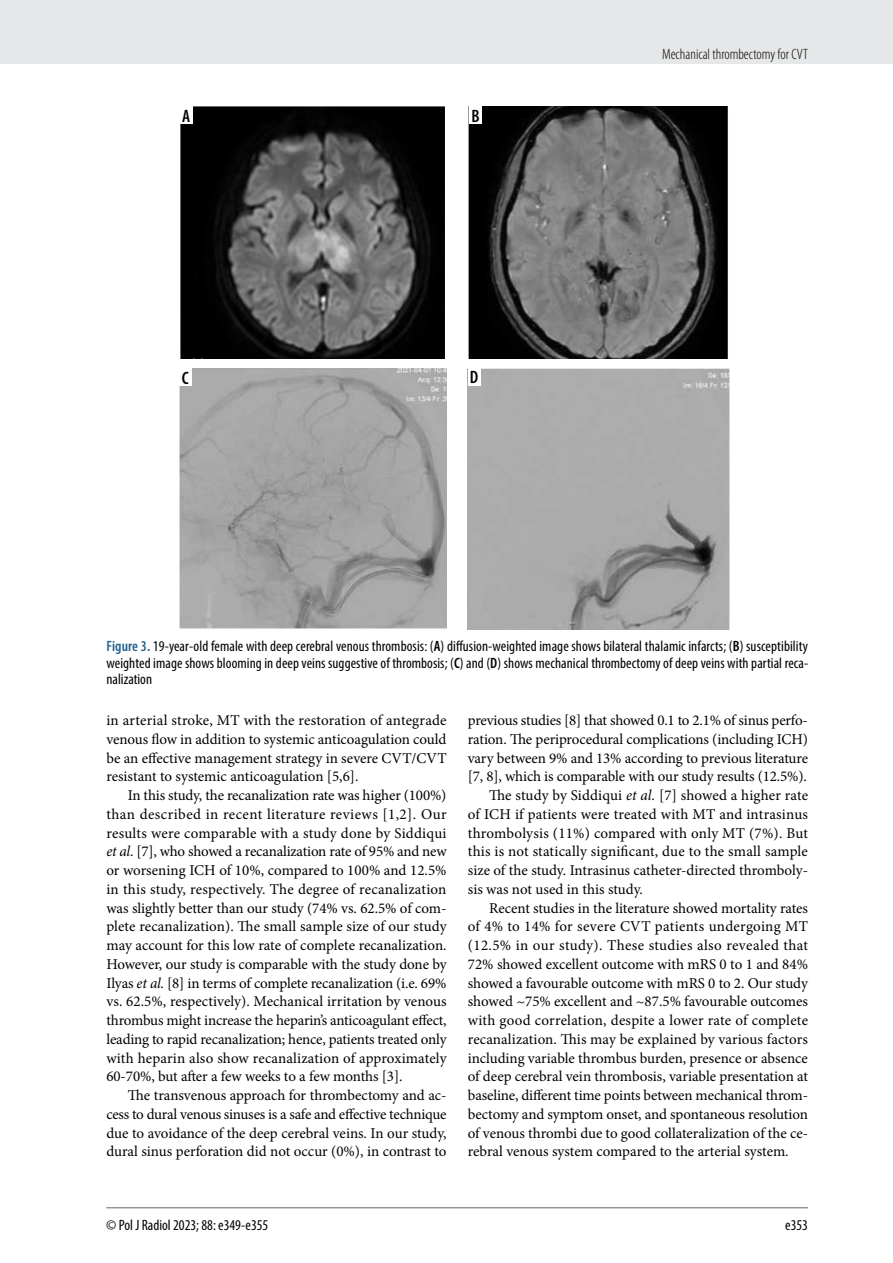
<style>
.page{position:relative;width:893px;height:1263px;background:#fff}
.page>*{position:absolute;margin:0;border:0;box-sizing:border-box;transform-origin:0 0}
.t1{font:600 condensed 18px "Myriad Pro";color:#000}
.t2{font:15px/18.8px "Minion Pro";color:#000;text-align:justify}
.t3{font:condensed 15px/16.5px "Myriad Pro";color:#000;text-align:justify}
.t4{font:15px "Minion Pro";letter-spacing:.025em;color:#000}
.t5{font:15px "Minion Pro";letter-spacing:.02em;color:#000}
.t6{font:300 condensed 15px "Myriad Pro";color:#000}
.s1{font-weight:600;color:#25638e}
.s2{font-weight:600}
.s3{font-style:italic}
</style>
<div class="page">
<div style="left:0;top:0;width:893px;height:64px;background:#e6e7e8"></div>
<hr style="left:106px;top:1207px;width:702px;height:1px;background:#939598">
<img style="left:180px;top:106px;width:265px;height:252px">
<img style="left:180px;top:369px;width:266px;height:260px">
<img style="left:468px;top:369px;width:262px;height:260px">
<img style="left:468px;top:106px;width:260px;height:252px">
<div style="left:180px;top:107px;width:13px;height:17px;background:#fff"></div>
<div style="left:469px;top:107px;width:13px;height:17px;background:#fff"></div>
<div style="left:179px;top:369px;width:13px;height:17px;background:#fff"></div>
<div style="left:468px;top:368px;width:12px;height:17px;background:#fff"></div>
<div style="left:475px;top:331px;width:18px;height:27px;background:#000"></div>
<div style="left:183px;top:590px;width:13px;height:17px;background:#aeaeae"></div>
<div style="left:469px;top:594px;width:13px;height:17px;background:#aeaeae"></div>
<p class="t1" style="left:182px;top:105px;width:10px">A</p>
<p class="t1" style="left:471px;top:105px;width:10px">B</p>
<p class="t1" style="left:182px;top:367px;width:8px">C</p>
<p class="t1" style="left:470px;top:366px;width:10px">D</p>
<p class="t6" style="left:662px;top:45px;width:147px">Mechanical thrombectomy for CVT</p>
<p class="t3" style="left:107px;top:638px;width:703px"><span class="s1">Figure 3.</span> 19-year-old female with deep cerebral venous thrombosis: (<span class="s2">A</span>) diffusion-weighted image shows bilateral thalamic infarcts; (<span class="s2">B</span>) susceptibility weighted image shows blooming in deep veins suggestive of thrombosis; (<span class="s2">C</span>) and (<span class="s2">D</span>) shows mechanical thrombectomy of deep veins with partial reca&shy;nalization</p>
<p class="t2" style="left:106px;top:711px;width:342px">in arterial stroke, MT with the restoration of antegrade venous flow in addition to systemic anticoagulation could be an effective management strategy in severe CVT/CVT resistant to systemic anticoagulation [5,6].</p>
<p class="t2" style="left:106px;top:786px;width:342px;text-indent:21px">In this study, the recanalization rate was higher (100%) than described in recent literature reviews [1,2]. Our results were comparable with a study done by Siddiqui <span class="s3">et al</span>. [7], who showed a recanalization rate of 95% and new or worsening ICH of 10%, compared to 100% and 12.5% in this study, respectively. The degree of recanalization was slightly better than our study (74% vs. 62.5% of com&shy;plete recanalization). The small sample size of our study may account for this low rate of complete recanalization.<br>However, our study is comparable with the study done by Ilyas <span class="s3">et al.</span> [8] in terms of complete recanalization (i.e. 69% vs. 62.5%, respectively). Mechanical irritation by venous thrombus might increase the heparin’s anticoagulant effect, leading to rapid recanalization; hence, patients treated only with heparin also show recanalization of approximately 60-70%, but after a few weeks to a few months [3].</p>
<p class="t2" style="left:106px;top:1086px;width:342px;text-indent:21px">The transvenous approach for thrombectomy and ac&shy;cess to dural venous sinuses is a safe and effective technique due to avoidance of the deep cerebral veins. In our study, dural sinus perforation did not occur (0%), in contrast to</p>
<p class="t2" style="left:468px;top:711px;width:342px">previous studies [8] that showed 0.1 to 2.1% of sinus perfo-</p>
<p class="t2" style="left:468px;top:730px;width:342px">ration. The periprocedural complications (including ICH)</p>
<p class="t2" style="left:468px;top:748px;width:342px">vary between 9% and 13% according to previous literature</p>
<p class="t2" style="left:468px;top:767px;width:341px">[7, 8], which is comparable with our study results (12.5%).</p>
<p class="t2" style="left:489px;top:786px;width:320px">The study by Siddiqui <span class="s3">et al.</span> [7] showed a higher rate</p>
<p class="t2" style="left:468px;top:805px;width:342px">of ICH if patients were treated with MT and intrasinus</p>
<p class="t2" style="left:468px;top:823px;width:342px">thrombolysis (11%) compared with only MT (7%). But</p>
<p class="t2" style="left:468px;top:842px;width:342px">this is not statically significant, due to the small sample</p>
<p class="t2" style="left:468px;top:861px;width:342px">size of the study. Intrasinus catheter-directed thromboly-</p>
<p class="t2" style="left:468px;top:880px;width:177px">sis was not used in this study.</p>
<p class="t2" style="left:489px;top:898px;width:320px">Recent studies in the literature showed mortality rates</p>
<p class="t5" style="left:468px;top:916px;width:342px">of 4% to 14% for severe CVT patients undergoing MT</p>
<p class="t4" style="left:468px;top:935px;width:342px">(12.5% in our study). These studies also revealed that</p>
<p class="t2" style="left:468px;top:955px;width:342px">72% showed excellent outcome with mRS 0 to 1 and 84%</p>
<p class="t2" style="left:468px;top:973px;width:342px">showed a favourable outcome with mRS 0 to 2. Our study</p>
<p class="t2" style="left:468px;top:992px;width:342px">showed ~75% excellent and ~87.5% favourable outcomes</p>
<p class="t2" style="left:468px;top:1011px;width:342px">with good correlation, despite a lower rate of complete</p>
<p class="t2" style="left:468px;top:1030px;width:342px">recanalization. This may be explained by various factors</p>
<p class="t2" style="left:468px;top:1048px;width:341px">including variable thrombus burden, presence or absence</p>
<p class="t2" style="left:468px;top:1067px;width:342px">of deep cerebral vein thrombosis, variable presentation at</p>
<p class="t2" style="left:468px;top:1086px;width:342px">baseline, different time points between mechanical throm-</p>
<p class="t2" style="left:468px;top:1105px;width:342px">bectomy and symptom onset, and spontaneous resolution</p>
<p class="t2" style="left:468px;top:1123px;width:342px">of venous thrombi due to good collateralization of the ce-</p>
<p class="t2" style="left:468px;top:1142px;width:322px">rebral venous system compared to the arterial system.</p>
<p class="t3" style="left:106px;top:1216px;width:164px">© Pol J Radiol 2023; 88: e349-e355</p>
<p class="t3" style="left:785px;top:1216px;width:24px">e353</p>
</div>
